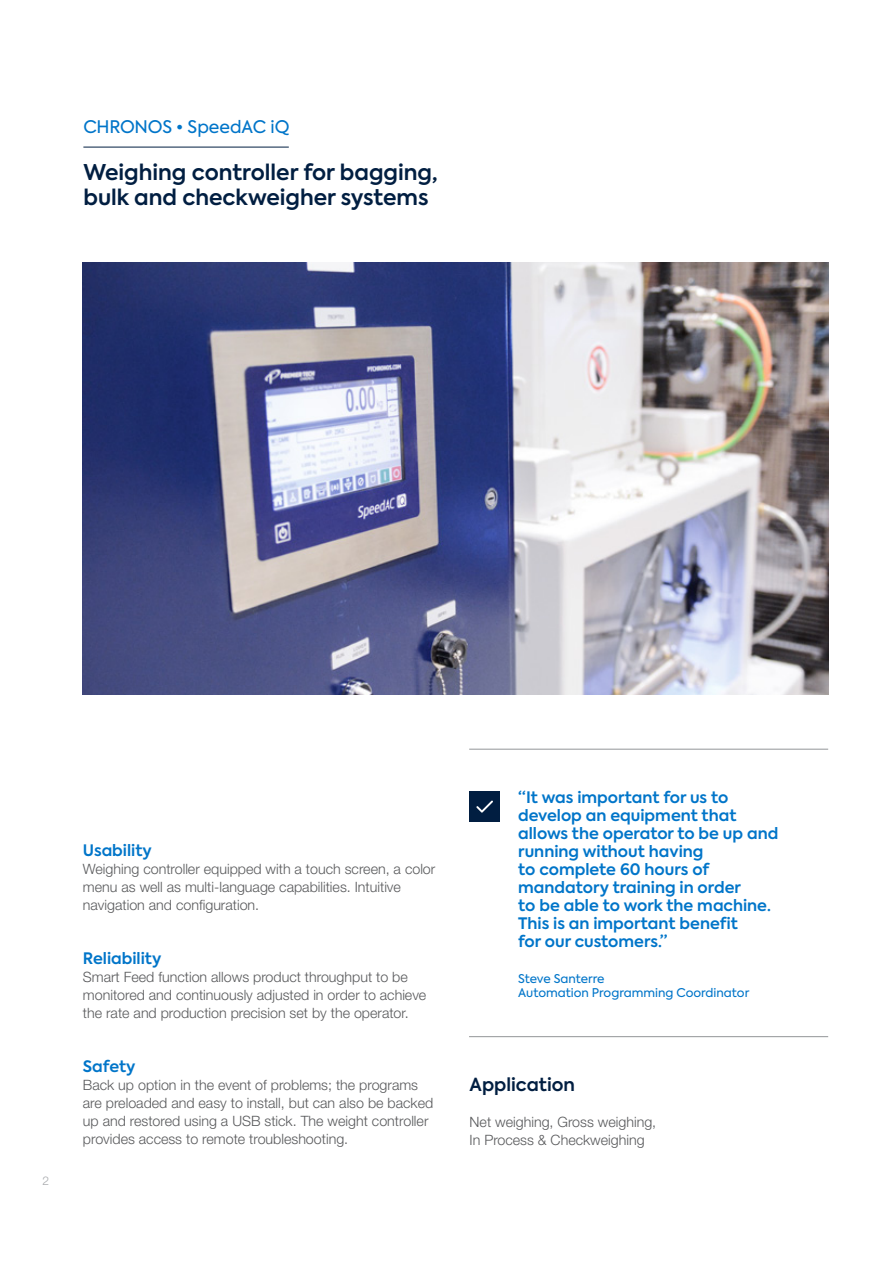
<style>
.page{position:relative;width:893px;height:1263px;background:#fff}
.page>*{position:absolute;margin:0;border:0;box-sizing:border-box;transform-origin:0 0}
.t1{font:600 21.6px/26px "Axiforma";color:#011e41}
.t2{font:600 18px "Axiforma";color:#011e41}
.t3{font:17.25px "Axiforma";letter-spacing:-.015em;color:#0075c9}
.t4{font:600 15.75px/18px "Axiforma";color:#0075c9}
.t5{font:300 14.25px/18px "Helvetica Neue LT Std";color:#58595b}
.t6{font:12px/14.4px "Axiforma";color:#0075c9}
.t7{font:300 12px "Helvetica Neue LT Std";color:#a7a9ac}
</style>
<div class="page">
<img style="left:83px;top:262px;width:745px;height:432px">
<hr style="left:469px;top:749px;width:359px;height:1px;background:#939598">
<hr style="left:469px;top:1036px;width:359px;height:1px;background:#939598">
<div style="left:469px;top:791px;width:31px;height:30px;background:#011e41"></div>
<svg style="left:476px;top:800px;width:17px;height:13px"></svg>
<hr style="left:83px;top:147px;width:206px;height:1px;background:#011e41">
<p class="t3" style="left:83px;top:115px;width:208px">CHRONOS • SpeedAC iQ</p>
<h1 class="t1" style="left:83px;top:159px;width:356px">Weighing controller for bagging, bulk and checkweigher systems</h1>
<p class="t7" style="left:42px;top:1173px;width:8px">2</p>
<p class="t4" style="left:518px;top:788px;width:262px">“It was important for us to develop an equipment that allows the operator to be up and running without having<br>to complete 60 hours of mandatory training in order<br>to be able to work the machine.<br>This is an important benefit<br>for our customers.”</p>
<p class="t6" style="left:518px;top:971px;width:233px">Steve Santerre<br>Automation Programming Coordinator</p>
<p class="t4" style="left:83px;top:841px;width:70px">Usability</p>
<p class="t5" style="left:83px;top:859px;width:354px">Weighing controller equipped with a touch screen, a color menu as well as multi-language capabilities. Intuitive navigation and configuration.</p>
<p class="t4" style="left:83px;top:949px;width:80px">Reliability</p>
<p class="t5" style="left:83px;top:967px;width:345px">Smart Feed function allows product throughput to be monitored and continuously adjusted in order to achieve the rate and production precision set by the operator.</p>
<p class="t4" style="left:83px;top:1057px;width:54px">Safety</p>
<p class="t5" style="left:83px;top:1075px;width:352px">Back up option in the event of problems; the programs are preloaded and easy to install, but can also be backed up and restored using a USB stick. The weight controller provides access to remote troubleshooting.</p>
<p class="t2" style="left:470px;top:1072px;width:107px">Application</p>
<p class="t5" style="left:470px;top:1112px;width:188px">Net weighing, Gross weighing,<br>In Process &amp; Checkweighing</p>
</div>
